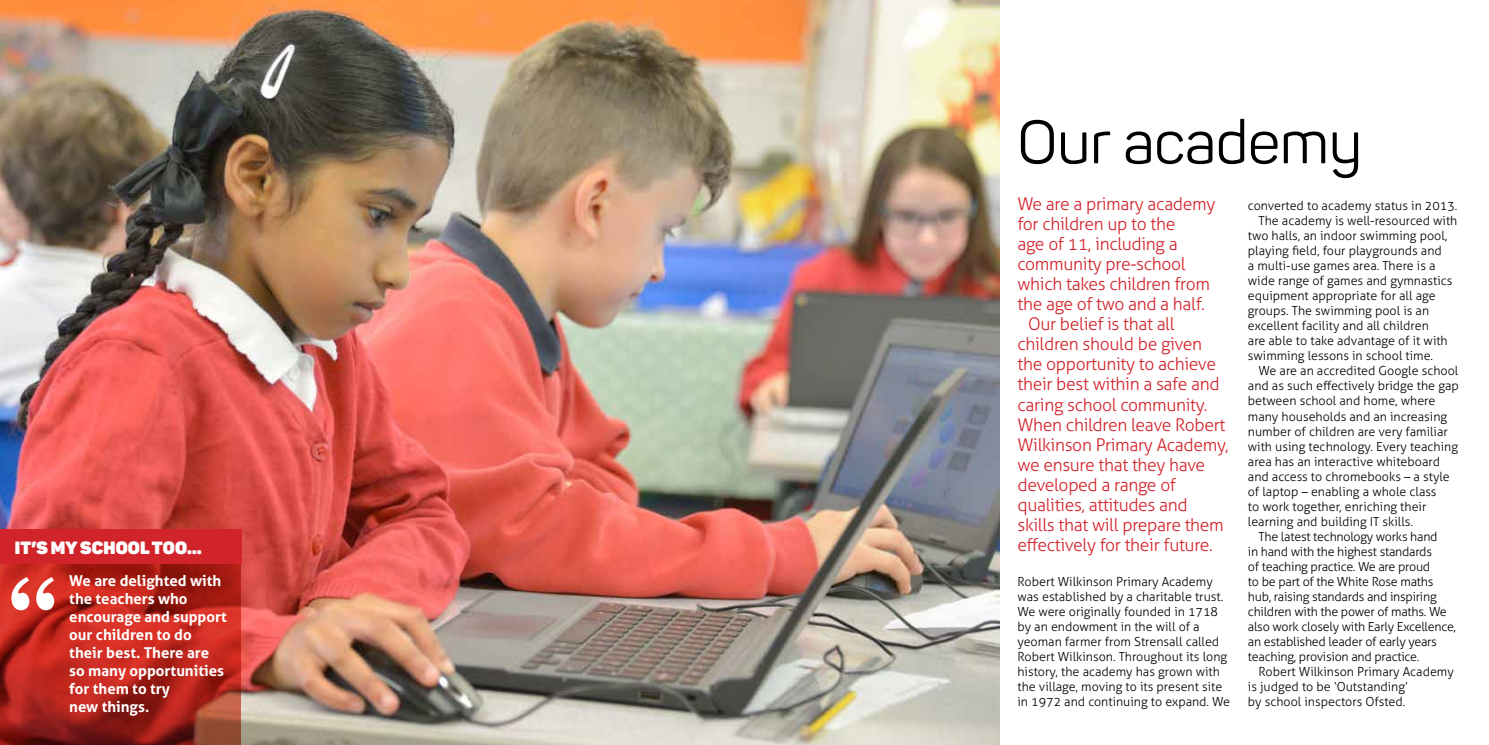
<style>
.page{position:relative;width:1489px;height:745px;background:#fff}
.page>*{position:absolute;margin:0;border:0;box-sizing:border-box;transform-origin:0 0}
.t1{font:700 102.62px "Clarion";color:#fff}
.t2{font:60px "Panton";color:#000}
.t3{font:300 17.5px "Aller";letter-spacing:-.02em;color:#d2232a}
.t4{font:800 17.5px "Panton";letter-spacing:.01em;color:#fff}
.t5{font:700 15px/18px "Aller";color:#fff}
.t6{font:300 12.5px/15px "Aller";color:#000}
.t7{font:300 12.5px "Aller";letter-spacing:-.02em;color:#000}
</style>
<div class="page">
<img style="left:0;top:0;width:999px;height:744px">
<svg style="left:0;top:563px;width:241px;height:181px;background:#b2261c"></svg>
<div style="left:0;top:529px;width:241px;height:34px;background:#d0232a"></div>
<h3 class="t4" style="left:15px;top:536px;width:150px">IT’S MY SCHOOL TOO</h3>
<h3 class="t4" style="left:187px;top:536px;width:16px">…</h3>
<h1 class="t1" style="left:4px;top:557px;width:57px">‘‘</h1>
<p class="t5" style="left:69px;top:570px;width:159px">We are delighted with the teachers who encourage and support our children to do their best. There are so many opportunities for them to try<br>new things.</p>
<h2 class="t2" style="left:1017px;top:105px;width:346px">Our academy</h2>
<h3 class="t3" style="left:1017px;top:193px;width:199px">We are a primary academy</h3>
<h3 class="t3" style="left:1017px;top:213px;width:159px">for children up to the</h3>
<h3 class="t3" style="left:1017px;top:233px;width:162px">age of 11, including a</h3>
<h3 class="t3" style="left:1017px;top:253px;width:170px">community pre-school</h3>
<h3 class="t3" style="left:1017px;top:273px;width:194px">which takes children from</h3>
<h3 class="t3" style="left:1017px;top:293px;width:189px">the age of two and a half.</h3>
<h3 class="t3" style="left:1028px;top:313px;width:148px">Our belief is that all</h3>
<h3 class="t3" style="left:1017px;top:333px;width:186px">children should be given</h3>
<h3 class="t3" style="left:1017px;top:353px;width:200px">the opportunity to achieve</h3>
<h3 class="t3" style="left:1017px;top:373px;width:204px">their best within a safe and</h3>
<h3 class="t3" style="left:1017px;top:393px;width:191px">caring school community.</h3>
<h3 class="t3" style="left:1017px;top:413px;width:209px">When children leave Robert</h3>
<h3 class="t3" style="left:1017px;top:433px;width:213px">Wilkinson Primary Academy,</h3>
<h3 class="t3" style="left:1017px;top:453px;width:189px">we ensure that they have</h3>
<h3 class="t3" style="left:1017px;top:473px;width:160px">developed a range of</h3>
<h3 class="t3" style="left:1017px;top:493px;width:172px">qualities, attitudes and</h3>
<h3 class="t3" style="left:1017px;top:513px;width:208px">skills that will prepare them</h3>
<h3 class="t3" style="left:1017px;top:533px;width:197px">effectively for their future.</h3>
<p class="t6" style="left:1247px;top:198px;width:211px">converted to academy status in 2013.</p>
<p class="t6" style="left:1258px;top:213px;width:200px">The academy is well-resourced with</p>
<p class="t6" style="left:1247px;top:228px;width:201px">two halls, an indoor swimming pool,</p>
<p class="t6" style="left:1247px;top:243px;width:195px">playing field, four playgrounds and</p>
<p class="t6" style="left:1247px;top:258px;width:189px">a multi-use games area. There is a</p>
<p class="t6" style="left:1247px;top:273px;width:206px">wide range of games and gymnastics</p>
<p class="t6" style="left:1247px;top:288px;width:189px">equipment appropriate for all age</p>
<p class="t6" style="left:1247px;top:303px;width:183px">groups. The swimming pool is an</p>
<p class="t6" style="left:1247px;top:318px;width:182px">excellent facility and all children</p>
<p class="t6" style="left:1247px;top:333px;width:201px">are able to take advantage of it with</p>
<p class="t6" style="left:1247px;top:348px;width:187px">swimming lessons in school time.</p>
<p class="t6" style="left:1258px;top:363px;width:201px">We are an accredited Google school</p>
<p class="t6" style="left:1247px;top:378px;width:212px">and as such effectively bridge the gap</p>
<p class="t6" style="left:1247px;top:393px;width:189px">between school and home, where</p>
<p class="t6" style="left:1247px;top:408px;width:201px">many households and an increasing</p>
<p class="t6" style="left:1247px;top:423px;width:201px">number of children are very familiar</p>
<p class="t6" style="left:1247px;top:438px;width:211px">with using technology. Every teaching</p>
<p class="t6" style="left:1247px;top:453px;width:193px">area has an interactive whiteboard</p>
<p class="t6" style="left:1247px;top:468px;width:203px">and access to chromebooks – a style</p>
<p class="t6" style="left:1247px;top:483px;width:190px">of laptop – enabling a whole class</p>
<p class="t6" style="left:1247px;top:498px;width:180px">to work together, enriching their</p>
<p class="t6" style="left:1247px;top:513px;width:167px">learning and building IT skills.</p>
<p class="t7" style="left:1258px;top:528px;width:180px">The latest technology works hand</p>
<p class="t7" style="left:1247px;top:543px;width:185px">in hand with the highest standards</p>
<p class="t7" style="left:1247px;top:558px;width:184px">of teaching practice. We are proud</p>
<p class="t7" style="left:1247px;top:573px;width:187px">to be part of the White Rose maths</p>
<p class="t7" style="left:1247px;top:588px;width:190px">hub, raising standards and inspiring</p>
<p class="t7" style="left:1247px;top:603px;width:200px">children with the power of maths. We</p>
<p class="t7" style="left:1247px;top:618px;width:210px">also work closely with Early Excellence,</p>
<p class="t7" style="left:1247px;top:633px;width:190px">an established leader of early years</p>
<p class="t7" style="left:1247px;top:648px;width:173px">teaching, provision and practice.</p>
<p class="t6" style="left:1258px;top:663px;width:197px">Robert Wilkinson Primary Academy</p>
<p class="t6" style="left:1247px;top:678px;width:161px">is judged to be ‘Outstanding’</p>
<p class="t6" style="left:1247px;top:693px;width:159px">by school inspectors Ofsted.</p>
<p class="t6" style="left:1017px;top:573px;width:214px">Robert Wilkinson Primary Academy was established by a charitable trust.<br>We were originally founded in 1718 by an endowment in the will of a yeoman farmer from Strensall called Robert Wilkinson. Throughout its long history, the academy has grown with the village, moving to its present site in 1972 and continuing to expand. We</p>
</div>
